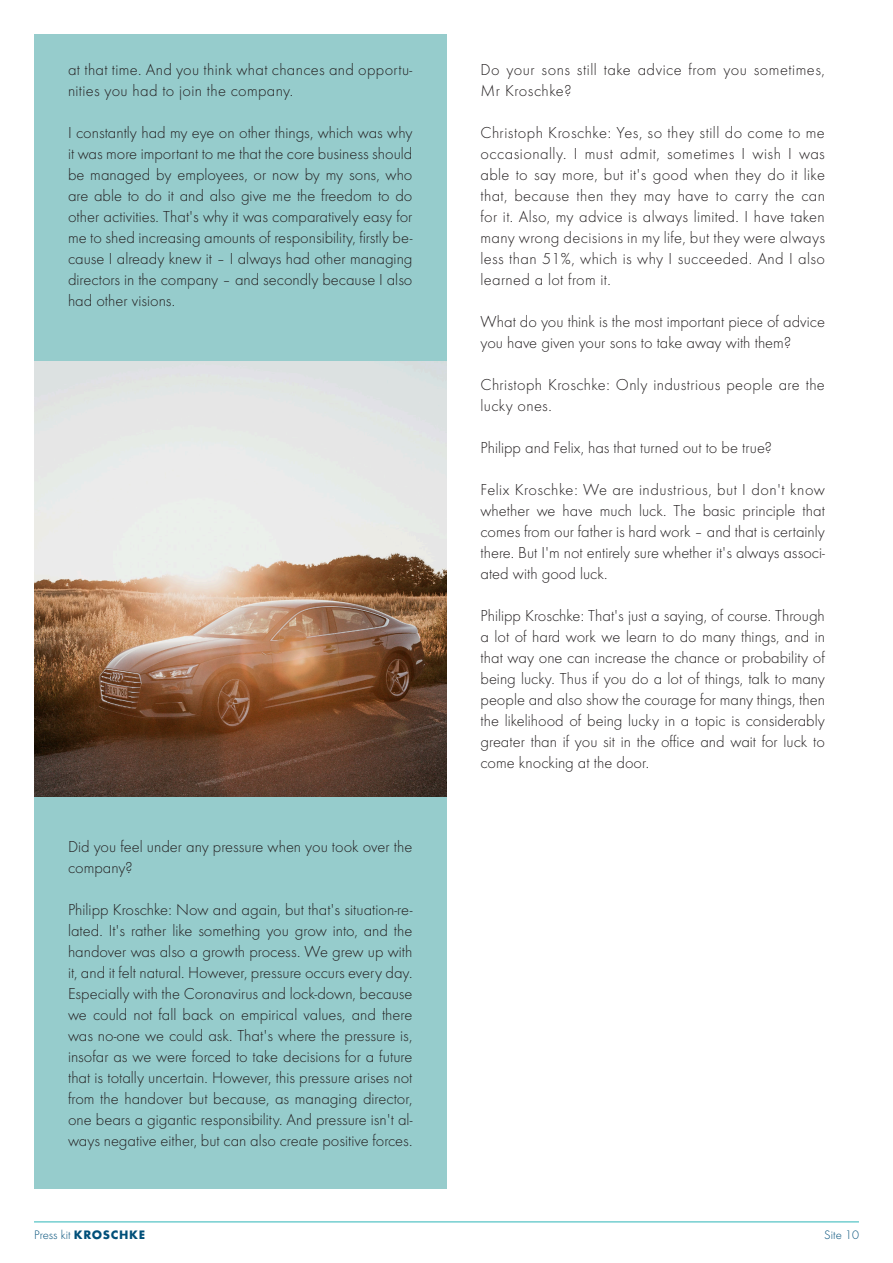
<style>
.page{position:relative;width:893px;height:1263px;background:#fff}
.page>*{position:absolute;margin:0;border:0;box-sizing:border-box;transform-origin:0 0}
.t1{font:300 16.5px/21px "Futura";color:#231f20;text-align:justify}
.t2{font:300 16.5px/21px "Futura";letter-spacing:.02em;color:#231f20}
.t3{font:300 16.5px/21px "Futura";letter-spacing:.03em;color:#231f20}
.t4{font:300 12.75px "Futura";color:#004f79}
.s1{font-weight:700}
</style>
<div class="page">
<hr style="left:34px;top:1221px;width:825px;height:1px;background:#2cb5b8">
<div style="left:34px;top:34px;width:412px;height:1154px;background:#96cccc"></div>
<img style="left:34px;top:362px;width:412px;height:434px">
<p class="t2" style="left:68px;top:59px;width:346px">at that time. And you think what chances and opportu&shy;nities you had to join the company.</p>
<p class="t1" style="left:68px;top:122px;width:346px">I constantly had my eye on other things, which was why it was more important to me that the core business should be managed by employees, or now by my sons, who are able to do it and also give me the freedom to do other activities. That's why it was comparatively easy for me to shed increasing amounts of responsibility, firstly be&shy;cause I already knew it – I always had other managing directors in the company – and secondly because I also had other visions.</p>
<p class="t1" style="left:68px;top:836px;width:346px">Did you feel under any pressure when you took over the company?</p>
<p class="t1" style="left:68px;top:899px;width:346px">Philipp Kroschke: Now and again, but that's situation-re&shy;lated. It's rather like something you grow into, and the handover was also a growth process. We grew up with it, and it felt natural. However, pressure occurs every day.<br>Especially with the Coronavirus and lock-down, because we could not fall back on empirical values, and there was no-one we could ask. That's where the pressure is, insofar as we were forced to take decisions for a future that is totally uncertain. However, this pressure arises not from the handover but because, as managing director, one bears a gigantic responsibility. And pressure isn't al&shy;ways negative either, but can also create positive forces.</p>
<p class="t3" style="left:480px;top:59px;width:346px">Do your sons still take advice from you sometimes,<br>Mr Kroschke?</p>
<p class="t1" style="left:480px;top:122px;width:346px">Christoph Kroschke: Yes, so they still do come to me occasionally. I must admit, sometimes I wish I was able to say more, but it's good when they do it like that, because then they may have to carry the can for it. Also, my advice is always limited. I have taken many wrong decisions in my life, but they were always less than 51%, which is why I succeeded. And I also learned a lot from it.</p>
<p class="t1" style="left:480px;top:311px;width:346px">What do you think is the most important piece of advice you have given your sons to take away with them?</p>
<p class="t2" style="left:480px;top:374px;width:346px">Christoph Kroschke: Only industrious people are the lucky ones.</p>
<p class="t1" style="left:480px;top:437px;width:293px">Philipp and Felix, has that turned out to be true?</p>
<p class="t1" style="left:480px;top:479px;width:346px">Felix Kroschke: We are industrious, but I don't know whether we have much luck. The basic principle that comes from our father is hard work – and that is certainly there. But I'm not entirely sure whether it's always associ&shy;ated with good luck.</p>
<p class="t1" style="left:480px;top:605px;width:346px">Philipp Kroschke: That's just a saying, of course. Through a lot of hard work we learn to do many things, and in that way one can increase the chance or probability of being lucky. Thus if you do a lot of things, talk to many people and also show the courage for many things, then the likelihood of being lucky in a topic is considerably greater than if you sit in the office and wait for luck to come knocking at the door.</p>
<p class="t4" style="left:34px;top:1227px;width:113px">Press kit <span class="s1">KROSCHKE</span></p>
<p class="t4" style="left:824px;top:1227px;width:36px">Site 10</p>
</div>
